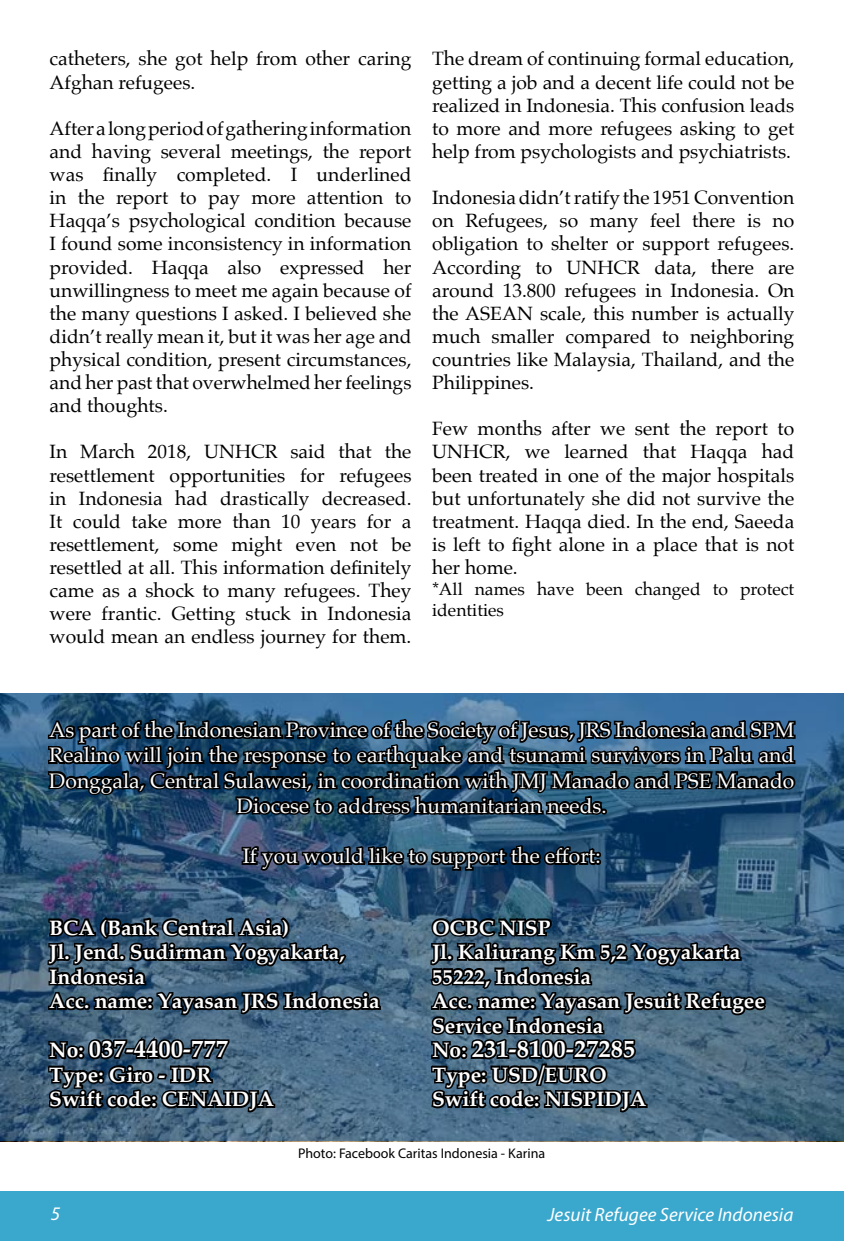
<style>
.page{position:relative;width:844px;height:1241px;background:#fff}
.page>*{position:absolute;margin:0;border:0;box-sizing:border-box;transform-origin:0 0}
.t1{font:700 24.5px "Palatino";color:#fff}
.t2{font:21px/25.2px "Palatino";color:#fff;text-align:center}
.t3{font:700 21px/24.5px "Palatino";color:#fff}
.t4{font:19.25px/23.1px "Palatino";color:#000;text-align:justify}
.t5{font:italic 19.25px "Myriad Pro";color:#fff}
.t6{font:17.5px/21px "Palatino";color:#000}
.t7{font:14px "Myriad Pro";color:#000}
.s1{font-size:21px}
</style>
<div class="page">
<div style="left:0;top:1191px;width:843px;height:49px;background:#3aa7cd"></div>
<svg style="left:0;top:693px;width:843px;height:447px;background:#366185"></svg>
<svg style="left:40px;top:709px;width:758px;height:433px;background:#2d4960"></svg>
<p class="t4" style="left:50px;top:47px;width:363px">catheters, she got help from other caring<br>Afghan refugees.</p>
<p class="t4" style="left:50px;top:117px;width:363px">After a long period of gathering information and having several meetings, the report was finally completed. I underlined in the report to pay more attention to Haqqa’s psychological condition because I found some inconsistency in information provided. Haqqa also expressed her unwillingness to meet me again because of the many questions I asked. I believed she didn’t really mean it, but it was her age and physical condition, present circumstances, and her past that overwhelmed her feelings and thoughts.</p>
<p class="t4" style="left:50px;top:440px;width:363px">In March 2018, UNHCR said that the resettlement opportunities for refugees in Indonesia had drastically decreased.<br>It could take more than 10 years for a resettlement, some might even not be resettled at all. This information definitely came as a shock to many refugees. They were frantic. Getting stuck in Indonesia would mean an endless journey for them.</p>
<p class="t4" style="left:432px;top:47px;width:363px">The dream of continuing formal education, getting a job and a decent life could not be realized in Indonesia. This confusion leads to more and more refugees asking to get help from psychologists and psychiatrists.</p>
<p class="t4" style="left:432px;top:186px;width:363px">Indonesia didn’t ratify the 1951 Convention on Refugees, so many feel there is no obligation to shelter or support refugees.<br>According to UNHCR data, there are around 13.800 refugees in Indonesia. On the ASEAN scale, this number is actually much smaller compared to neighboring countries like Malaysia, Thailand, and the Philippines.</p>
<p class="t4" style="left:432px;top:417px;width:363px">Few months after we sent the report to UNHCR, we learned that Haqqa had been treated in one of the major hospitals but unfortunately she did not survive the treatment. Haqqa died. In the end, Saeeda is left to fight alone in a place that is not her home.</p>
<p class="t6" style="left:432px;top:578px;width:363px">*All names have been changed to protect identities</p>
<p class="t2" style="left:49px;top:717px;width:746px">As part of the Indonesian Province of the Society of Jesus, JRS Indonesia and SPM Realino will join the response to earthquake and tsunami survivors in Palu and Donggala, Central Sulawesi, in coordination with JMJ Manado and PSE Manado Diocese to address humanitarian needs.</p>
<p class="t2" style="left:243px;top:843px;width:359px">If you would like to support the effort:</p>
<p class="t3" style="left:49px;top:914px;width:332px">BCA (Bank Central Asia)<br>Jl. Jend. Sudirman Yogyakarta,<br>Indonesia<br>Acc. name: Yayasan JRS Indonesia</p>
<p class="t1" style="left:49px;top:1027px;width:180px"><span class="s1">No:</span> 037-4400-777</p>
<p class="t3" style="left:49px;top:1061px;width:226px">Type: Giro - IDR<br>Swift code: CENAIDJA</p>
<p class="t3" style="left:432px;top:914px;width:334px">OCBC NISP<br>Jl. Kaliurang Km 5,2 Yogyakarta<br>55222, Indonesia<br>Acc. name: Yayasan Jesuit Refugee<br>Service Indonesia</p>
<p class="t1" style="left:432px;top:1027px;width:204px"><span class="s1">No:</span> 231-8100-27285</p>
<p class="t3" style="left:432px;top:1061px;width:216px">Type: USD/EURO<br>Swift code: NISPIDJA</p>
<p class="t7" style="left:298px;top:1144px;width:248px">Photo: Facebook Caritas Indonesia - Karina</p>
<p class="t5" style="left:51px;top:1201px;width:11px">5</p>
<p class="t5" style="left:547px;top:1202px;width:247px">Jesuit Refugee Service Indonesia</p>
</div>
